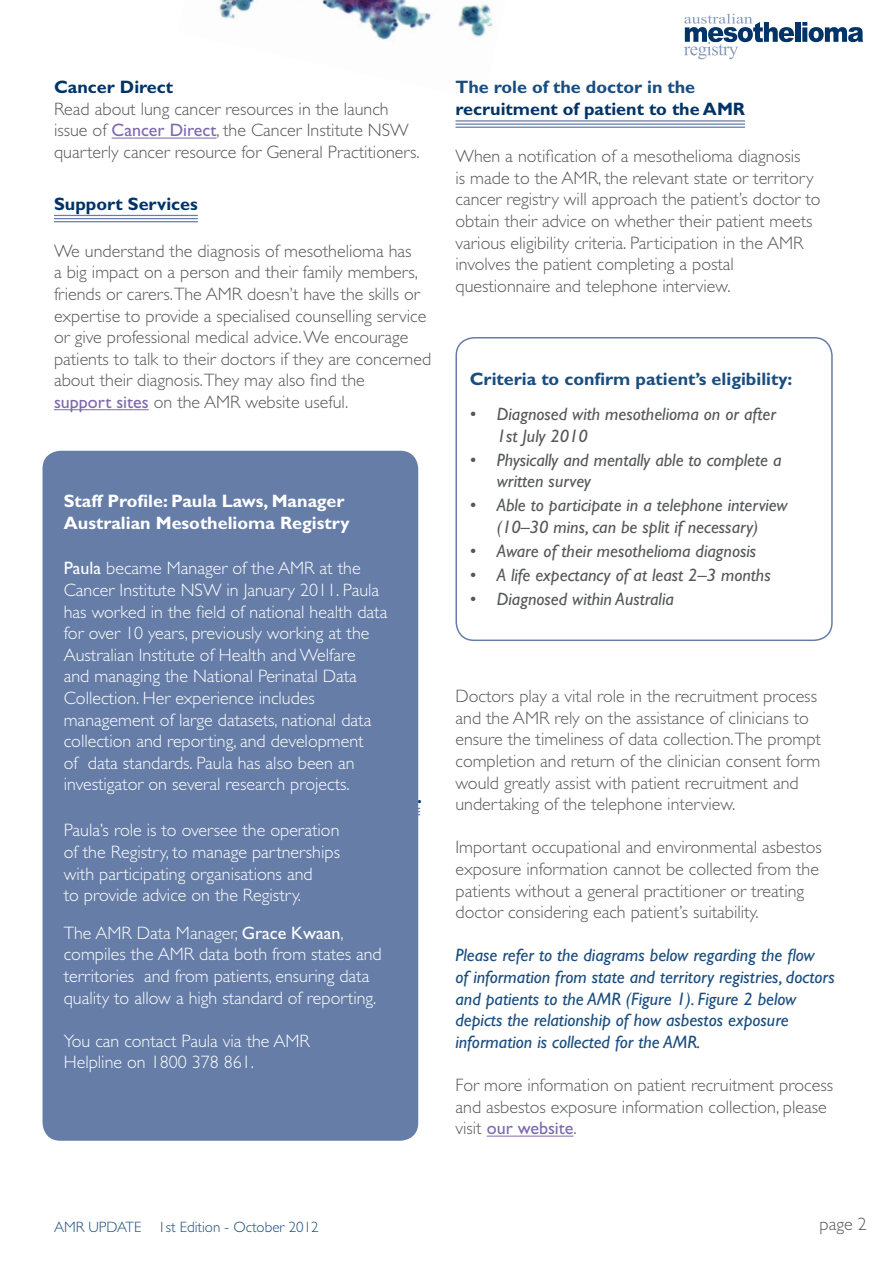
<style>
.page{position:relative;width:893px;height:1263px;background:#fff}
.page>*{position:absolute;margin:0;border:0;box-sizing:border-box;transform-origin:0 0}
.t1{font:300 18px/21.6px "Gill Sans Std";color:#57585a}
.t2{font:300 18px/21.6px "Gill Sans Std";color:#fff}
.t3{font:italic 18px/21.6px "Gill Sans Std";color:#57585a}
.t4{font:italic 18px/21.6px "Gill Sans Std";color:#1a4d7f}
.t5{font:700 18px "Gill Sans Std";color:#1a4d7f}
.t6{font:700 18px/22px "Gill Sans Std";color:#fff}
.t7{font:700 18px "Gill Sans Std";color:#003367}
.t8{font:300 15px "Gill Sans Std";color:#1a4d7f}
.s1{font-weight:400;color:#7d68ae}
.s2{font-weight:400}
</style>
<div class="page">
<img style="left:219px;top:0;width:274px;height:40px">
<svg style="left:684px;top:14px;width:110px;height:45px"></svg>
<div style="left:795px;top:22px;width:5px;height:20px;background:#003367"></div>
<svg style="left:802px;top:22px;width:61px;height:20px"></svg>
<hr style="left:112px;top:138px;width:104px;height:1px;background:#7d68ae">
<hr style="left:54px;top:215px;width:144px;height:1px;background:#657da7">
<hr style="left:54px;top:218px;width:144px;height:1px;background:#657da7">
<hr style="left:54px;top:221px;width:144px;height:1px;background:#657da7">
<hr style="left:54px;top:409px;width:95px;height:1px;background:#7d68ae">
<svg style="left:418px;top:808px;width:2px;height:7px"></svg>
<hr style="left:455px;top:120px;width:290px;height:2px;background:#657da7">
<hr style="left:455px;top:123px;width:290px;height:2px;background:#657da7">
<hr style="left:455px;top:127px;width:290px;height:1px;background:#657da7">
<hr style="left:487px;top:1136px;width:86px;height:1px;background:#7d68ae">
<div style="left:43px;top:451px;width:375px;height:690px;background:#657da7;border-radius:18px"></div>
<div style="left:455px;top:337px;width:378px;height:304px;border:2px solid #657da7;border-radius:18px"></div>
<p class="t7" style="left:54px;top:76px;width:121px">Cancer Direct</p>
<p class="t1" style="left:54px;top:98px;width:367px">Read about lung cancer resources in the launch issue of <span class="s1">Cancer Direct</span>, the Cancer Institute NSW quarterly cancer resource for General Practitioners.</p>
<p class="t7" style="left:54px;top:193px;width:145px">Support Services</p>
<p class="t1" style="left:54px;top:240px;width:379px">We understand the diagnosis of mesothelioma has<br>a big impact on a person and their family members, friends or carers.The AMR doesn’t have the skills or expertise to provide a specialised counselling service or give professional medical advice. We encourage patients to talk to their doctors if they are concerned about their diagnosis.They may also find the<br><span class="s1">support sites</span> on the AMR website useful.</p>
<p class="t6" style="left:64px;top:490px;width:287px">Staff Profile: Paula Laws, Manager<br>Australian Mesothelioma Registry</p>
<p class="t2" style="left:64px;top:558px;width:325px"><span class="s2">Paula</span> became Manager of the AMR at the Cancer Institute NSW in January 2011. Paula has worked in the field of national health data for over 10 years, previously working at the Australian Institute of Health and Welfare<br>and managing the National Perinatal Data Collection. Her experience includes management of large datasets, national data collection and reporting, and development<br>of data standards. Paula has also been an investigator on several research projects.</p>
<p class="t2" style="left:64px;top:820px;width:278px">Paula’s role is to oversee the operation of the Registry, to manage partnerships with participating organisations and<br>to provide advice on the Registry.</p>
<p class="t2" style="left:64px;top:922px;width:320px">The AMR Data Manager, <span class="s2">Grace Kwaan</span>, compiles the AMR data both from states and territories and from patients, ensuring data quality to allow a high standard of reporting.</p>
<p class="t2" style="left:64px;top:1030px;width:248px">You can contact Paula via the AMR<br>Helpline on 1800 378 861.</p>
<p class="t7" style="left:417px;top:786px;width:6px">.</p>
<p class="t5" style="left:455px;top:76px;width:241px">The role of the doctor in the</p>
<p class="t7" style="left:455px;top:98px;width:276px">recruitment of patient to the AMR</p>
<p class="t1" style="left:455px;top:146px;width:367px">When a notification of a mesothelioma diagnosis<br>is made to the AMR, the relevant state or territory cancer registry will approach the patient’s doctor to obtain their advice on whether their patient meets various eligibility criteria. Participation in the AMR involves the patient completing a postal questionnaire and telephone interview.</p>
<p class="t5" style="left:470px;top:368px;width:324px">Criteria to confirm patient’s eligibility:</p>
<p class="t3" style="left:497px;top:403px;width:281px;text-indent:-27px">• Diagnosed with mesothelioma on or after<br>1st July 2010</p>
<p class="t3" style="left:497px;top:449px;width:286px;text-indent:-27px">• Physically and mentally able to complete a written survey</p>
<p class="t3" style="left:470px;top:495px;width:319px;text-align:center">• Able to participate in a telephone interview (10–30 mins, can be split if necessary)</p>
<p class="t3" style="left:470px;top:540px;width:288px">• Aware of their mesothelioma diagnosis</p>
<p class="t3" style="left:470px;top:564px;width:302px">• A life expectancy of at least 2–3 months</p>
<p class="t3" style="left:470px;top:588px;width:206px">• Diagnosed within Australia</p>
<p class="t1" style="left:455px;top:686px;width:367px">Doctors play a vital role in the recruitment process and the AMR rely on the assistance of clinicians to ensure the timeliness of data collection.The prompt completion and return of the clinician consent form would greatly assist with patient recruitment and undertaking of the telephone interview.</p>
<p class="t1" style="left:455px;top:837px;width:368px">Important occupational and environmental asbestos exposure information cannot be collected from the patients without a general practitioner or treating doctor considering each patient’s suitability.</p>
<p class="t4" style="left:455px;top:945px;width:381px">Please refer to the diagrams below regarding the flow<br>of information from state and territory registries, doctors and patients to the AMR (Figure 1). Figure 2 below depicts the relationship of how asbestos exposure information is collected for the AMR.</p>
<p class="t1" style="left:455px;top:1074px;width:379px">For more information on patient recruitment process and asbestos exposure information collection, please visit <span class="s1">our website</span>.</p>
<p class="t8" style="left:54px;top:1219px;width:266px">AMR UPDATE 1st Edition - October 2012</p>
<p class="t1" style="left:820px;top:1214px;width:49px">page 2</p>
</div>
